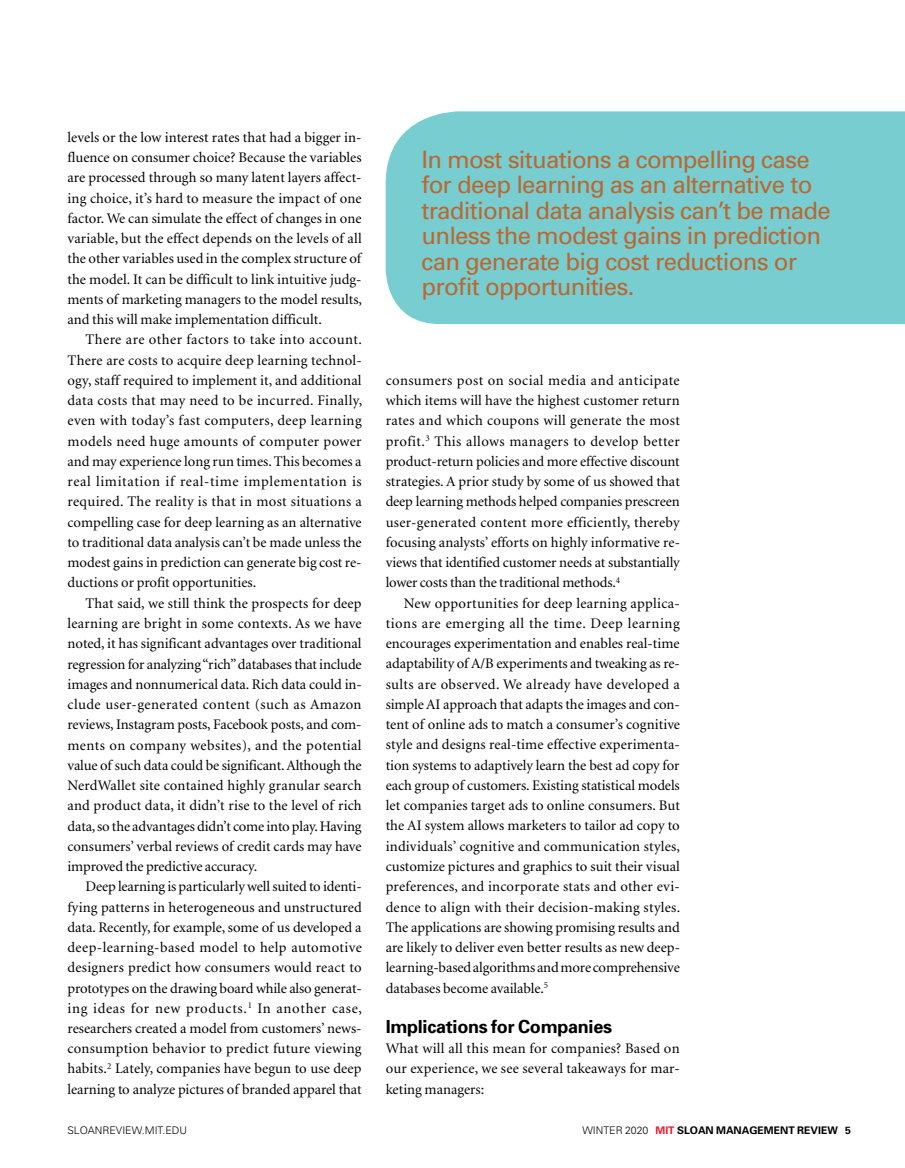
<style>
.page{position:relative;width:905px;height:1168px;background:#fff}
.page>*{position:absolute;margin:0;border:0;box-sizing:border-box;transform-origin:0 0}
.t1{font:24px/25.5px "Univers";letter-spacing:-.03em;color:#ba6831}
.t2{font:700 18px "Univers";letter-spacing:-.015em;color:#000}
.t3{font:14.7px/20.2px "Minion";letter-spacing:-.005em;color:#000;text-align:justify}
.t4{font:700 10.5px "Univers";color:#000}
.t5{font:300 10.5px "Univers";color:#000}
.s1{font-weight:300}
.s2{color:#ed1b2f}
</style>
<div class="page">
<div style="left:386px;top:111px;width:518px;height:213px;background:#78cdd1"></div>
<p class="t3" style="left:68px;top:127px;width:296px">levels or the low interest rates that had a bigger in&shy;fluence on consumer choice? Because the variables are processed through so many latent layers affect&shy;ing choice, it’s hard to measure the impact of one factor. We can simulate the effect of changes in one variable, but the effect depends on the levels of all the other variables used in the complex structure of the model. It can be difficult to link intuitive judg&shy;ments of marketing managers to the model results, and this will make implementation difficult.</p>
<p class="t3" style="left:68px;top:330px;width:296px;text-indent:18px">There are other factors to take into account.<br>There are costs to acquire deep learning technol&shy;ogy, staff required to implement it, and additional data costs that may need to be incurred. Finally, even with today’s fast computers, deep learning models need huge amounts of computer power and may experience long run times. This becomes a real limitation if real-time implementation is required. The reality is that in most situations a compelling case for deep learning as an alternative to traditional data analysis can’t be made unless the modest gains in prediction can generate big cost re&shy;ductions or profit opportunities.</p>
<p class="t3" style="left:68px;top:593px;width:296px;text-indent:18px">That said, we still think the prospects for deep learning are bright in some contexts. As we have noted, it has significant advantages over traditional regression for analyzing “rich” databases that include images and nonnumerical data. Rich data could in&shy;clude user-generated content (such as Amazon reviews, Instagram posts, Facebook posts, and com&shy;ments on company websites), and the potential value of such data could be significant. Although the NerdWallet site contained highly granular search and product data, it didn’t rise to the level of rich data, so the advantages didn’t come into play. Having consumers’ verbal reviews of credit cards may have improved the predictive accuracy.</p>
<p class="t3" style="left:67px;top:877px;width:296px;text-indent:18px">Deep learning is particularly well suited to identi&shy;fying patterns in heterogeneous and unstructured data. Recently, for example, some of us developed a deep-learning-based model to help automotive designers predict how consumers would react to prototypes on the drawing board while also generat&shy;ing ideas for new products.<sup>1</sup> In another case, researchers created a model from customers’ news&shy;consumption behavior to predict future viewing habits.<sup>2</sup> Lately, companies have begun to use deep learning to analyze pictures of branded apparel that</p>
<h1 class="t1" style="left:421px;top:146px;width:411px">In most situations a compelling case for deep learning as an alternative to traditional data analysis can’t be made unless the modest gains in prediction can generate big cost reductions or profit opportunities.</h1>
<p class="t3" style="left:385px;top:370px;width:296px">consumers post on social media and anticipate which items will have the highest customer return rates and which coupons will generate the most profit.<sup>3</sup> This allows managers to develop better product-return policies and more effective discount strategies. A prior study by some of us showed that deep learning methods helped companies prescreen user-generated content more efficiently, thereby focusing analysts’ efforts on highly informative re&shy;views that identified customer needs at substantially lower costs than the traditional methods.<sup>4</sup></p>
<p class="t3" style="left:385px;top:593px;width:296px;text-indent:18px">New opportunities for deep learning applica&shy;tions are emerging all the time. Deep learning encourages experimentation and enables real-time adaptability of A/B experiments and tweaking as re&shy;sults are observed. We already have developed a simple AI approach that adapts the images and con&shy;tent of online ads to match a consumer’s cognitive style and designs real-time effective experimenta&shy;tion systems to adaptively learn the best ad copy for each group of customers. Existing statistical models let companies target ads to online consumers. But the AI system allows marketers to tailor ad copy to individuals’ cognitive and communication styles, customize pictures and graphics to suit their visual preferences, and incorporate stats and other evi&shy;dence to align with their decision-making styles.<br>The applications are showing promising results and are likely to deliver even better results as new deep&shy;learning-based algorithms and more comprehensive databases become available.<sup>5</sup></p>
<p class="t2" style="left:386px;top:1015px;width:228px">Implications for Companies</p>
<p class="t3" style="left:386px;top:1039px;width:296px">What will all this mean for companies? Based on our experience, we see several takeaways for mar&shy;keting managers:</p>
<p class="t5" style="left:68px;top:1124px;width:121px">SLOANREVIEW.MIT.EDU</p>
<p class="t4" style="left:582px;top:1124px;width:270px"><span class="s1">WINTER 2020</span> <span class="s2">MIT</span> SLOAN MANAGEMENT REVIEW 5</p>
</div>
